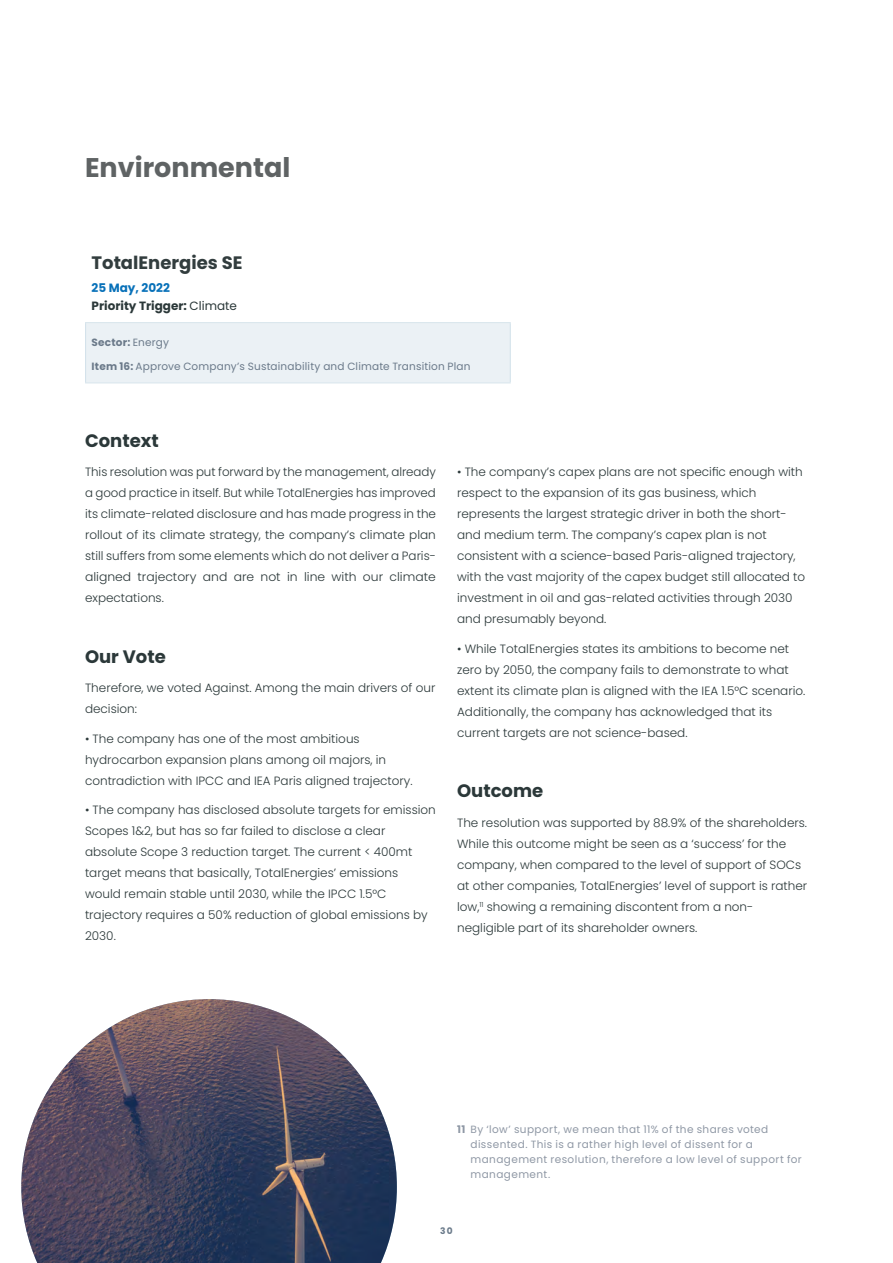
<style>
.page{position:relative;width:893px;height:1263px;background:#fff}
.page>*{position:absolute;margin:0;border:0;box-sizing:border-box;transform-origin:0 0}
.t1{font:700 27px "Poppins";color:#5f6364}
.t2{font:700 18px "Poppins";color:#2b3839}
.t3{font:700 18px "Poppins";color:#323d3e}
.t4{font:300 12px/21px "Poppins";color:#2b3839}
.t5{font:700 12px/18px "Poppins";color:#2b3839}
.t6{font:10.5px/15px "Poppins";letter-spacing:.04em;color:#8f98a5}
.t7{font:10.5px "Poppins";letter-spacing:.02em;color:#6b7a8a}
.t8{font:700 10.5px "Poppins";letter-spacing:.02em;color:#6b7a8a}
.t9{font:700 9px "Poppins";color:#6a7a8a}
.s1{color:#0871b9}
.s2{font-weight:400}
.s3{font-weight:700}
</style>
<div class="page">
<div style="left:86px;top:323px;width:424px;height:60px;background:#ebf1f5"></div>
<hr style="left:510px;top:323px;width:1px;height:59px;background:#d3e2eb">
<hr style="left:85px;top:322px;width:426px;height:1px;background:#dae6ed">
<hr style="left:85px;top:382px;width:426px;height:1px;background:#dae6ed">
<hr style="left:85px;top:323px;width:1px;height:59px;background:#d3e2eb">
<img style="left:21px;top:999px;width:376px;height:264px">
<h1 class="t1" style="left:85px;top:152px;width:207px">Environmental</h1>
<h2 class="t3" style="left:92px;top:253px;width:152px">TotalEnergies SE</h2>
<p class="t5" style="left:92px;top:279px;width:147px"><span class="s1">25 May, 2022<br></span>Priority Trigger: <span class="s2">Climate</span></p>
<p class="t8" style="left:92px;top:337px;width:79px">Sector: <span class="s2">Energy</span></p>
<p class="t7" style="left:92px;top:360px;width:380px"><span class="s3">Item 16:</span> Approve Company’s Sustainability and Climate Transition Plan</p>
<h2 class="t2" style="left:85px;top:430px;width:75px">Context</h2>
<p class="t4" style="left:85px;top:462px;width:352px;text-align:justify">This resolution was put forward by the management, already a good practice in itself. But while TotalEnergies has improved its climate-related disclosure and has made progress in the rollout of its climate strategy, the company’s climate plan still suffers from some elements which do not deliver a Paris&shy;aligned trajectory and are not in line with our climate expectations.</p>
<h2 class="t2" style="left:85px;top:646px;width:82px">Our Vote</h2>
<p class="t4" style="left:85px;top:678px;width:352px">Therefore, we voted Against. Among the main drivers of our decision:</p>
<p class="t4" style="left:85px;top:728px;width:329px">• The company has one of the most ambitious hydrocarbon expansion plans among oil majors, in contradiction with IPCC and IEA Paris aligned trajectory.</p>
<p class="t4" style="left:85px;top:800px;width:352px">• The company has disclosed absolute targets for emission Scopes 1&amp;2, but has so far failed to disclose a clear absolute Scope 3 reduction target. The current &lt; 400mt target means that basically, TotalEnergies’ emissions would remain stable until 2030, while the IPCC 1.5°C trajectory requires a 50% reduction of global emissions by 2030.</p>
<p class="t4" style="left:457px;top:462px;width:350px">• The company’s capex plans are not specific enough with respect to the expansion of its gas business, which represents the largest strategic driver in both the short&shy;and medium term. The company’s capex plan is not consistent with a science-based Paris-aligned trajectory, with the vast majority of the capex budget still allocated to investment in oil and gas-related activities through 2030 and presumably beyond.</p>
<p class="t4" style="left:457px;top:638px;width:350px">• While TotalEnergies states its ambitions to become net zero by 2050, the company fails to demonstrate to what extent its climate plan is aligned with the IEA 1.5°C scenario.<br>Additionally, the company has acknowledged that its current targets are not science-based.</p>
<h2 class="t2" style="left:457px;top:781px;width:88px">Outcome</h2>
<p class="t4" style="left:457px;top:812px;width:352px">The resolution was supported by 88.9% of the shareholders.<br>While this outcome might be seen as a ‘success’ for the company, when compared to the level of support of SOCs at other companies, TotalEnergies’ level of support is rather low,<sup>11</sup> showing a remaining discontent from a non&shy;negligible part of its shareholder owners.</p>
<p class="t6" style="left:470px;top:1122px;width:333px;text-indent:-13px"><span class="s3">11</span> By ‘low’ support, we mean that 11% of the shares voted dissented. This is a rather high level of dissent for a management resolution, therefore a low level of support for management.</p>
<p class="t9" style="left:440px;top:1225px;width:14px">30</p>
</div>
